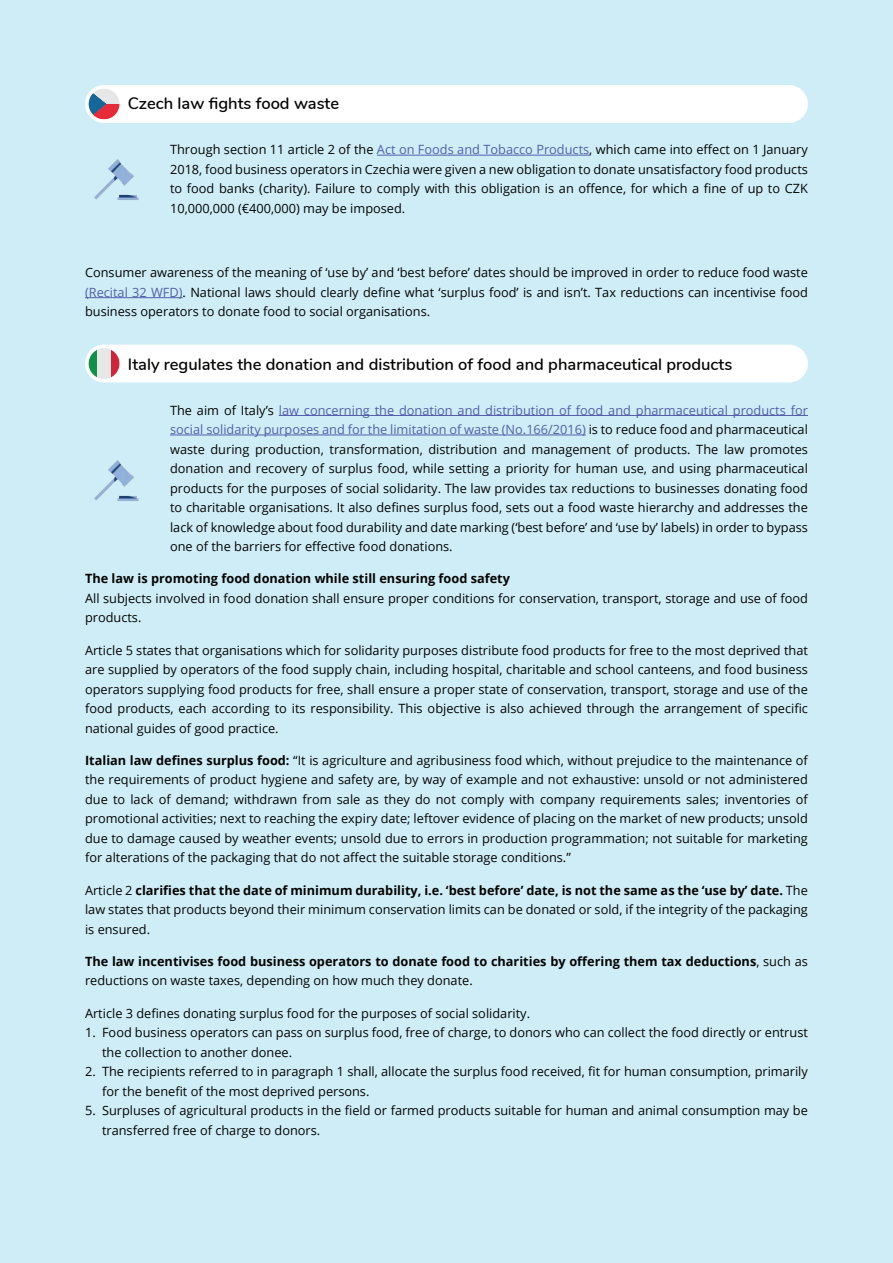
<style>
.page{position:relative;width:893px;height:1263px;background:#cfedf7}
.page>*{position:absolute;margin:0;border:0;box-sizing:border-box;transform-origin:0 0}
.t1{font:600 16.5px "Nunito";color:#040503}
.t2{font:12.75px/19.5px "Open Sans";color:#040503;text-align:justify}
.t3{font:700 12.75px/19.5px "Open Sans";color:#040503}
.s1{color:#535fab}
.s2{font-weight:700}
.s3{font-weight:400}
</style>
<div class="page">
<div style="left:85px;top:345px;width:723px;height:37px;background:#fff;border-radius:19px"></div>
<svg style="left:89px;top:348px;width:8px;height:31px"></svg>
<div style="left:97px;top:348px;width:14px;height:31px;background:#e6e7e6"></div>
<svg style="left:111px;top:350px;width:8px;height:28px"></svg>
<img style="left:94px;top:460px;width:45px;height:41px">
<div style="left:85px;top:85px;width:723px;height:38px;background:#fff;border-radius:19px"></div>
<svg style="left:89px;top:89px;width:30px;height:30px"></svg>
<hr style="left:377px;top:155px;width:212px;height:1px;background:#535fab">
<hr style="left:85px;top:297px;width:98px;height:1px;background:#535fab">
<hr style="left:279px;top:415px;width:529px;height:1px;background:#535fab">
<hr style="left:170px;top:435px;width:416px;height:1px;background:#535fab">
<img style="left:94px;top:159px;width:45px;height:41px">
<p class="t1" style="left:128px;top:91px;width:213px">Czech law fights food waste</p>
<p class="t2" style="left:170px;top:139px;width:639px">Through section 11 article 2 of the <span class="s1">Act on Foods and Tobacco Products</span>, which came into effect on 1 January 2018, food business operators in Czechia were given a new obligation to donate unsatisfactory food products to food banks (charity). Failure to comply with this obligation is an offence, for which a fine of up to CZK 10,000,000 (€400,000) may be imposed.</p>
<p class="t2" style="left:85px;top:262px;width:724px">Consumer awareness of the meaning of ‘use by’ and ‘best before’ dates should be improved in order to reduce food waste <span class="s1">(Recital 32 WFD)</span>. National laws should clearly define what ‘surplus food’ is and isn’t. Tax reductions can incentivise food business operators to donate food to social organisations.</p>
<p class="t1" style="left:128px;top:352px;width:606px">Italy regulates the donation and distribution of food and pharmaceutical products</p>
<p class="t2" style="left:170px;top:400px;width:639px">The aim of Italy’s <span class="s1">law concerning the donation and distribution of food and pharmaceutical products for social solidarity purposes and for the limitation of waste (No.166/2016)</span> is to reduce food and pharmaceutical waste during production, transformation, distribution and management of products. The law promotes donation and recovery of surplus food, while setting a priority for human use, and using pharmaceutical products for the purposes of social solidarity. The law provides tax reductions to businesses donating food to charitable organisations. It also defines surplus food, sets out a food waste hierarchy and addresses the lack of knowledge about food durability and date marking (‘best before’ and ‘use by’ labels) in order to bypass one of the barriers for effective food donations.</p>
<p class="t3" style="left:85px;top:568px;width:426px">The law is promoting food donation while still ensuring food safety</p>
<p class="t2" style="left:85px;top:588px;width:724px">All subjects involved in food donation shall ensure proper conditions for conservation, transport, storage and use of food products.</p>
<p class="t2" style="left:85px;top:640px;width:724px">Article 5 states that organisations which for solidarity purposes distribute food products for free to the most deprived that are supplied by operators of the food supply chain, including hospital, charitable and school canteens, and food business operators supplying food products for free, shall ensure a proper state of conservation, transport, storage and use of the food products, each according to its responsibility. This objective is also achieved through the arrangement of specific national guides of good practice.</p>
<p class="t2" style="left:85px;top:750px;width:724px"><span class="s2">Italian law defines surplus food:</span> “It is agriculture and agribusiness food which, without prejudice to the maintenance of the requirements of product hygiene and safety are, by way of example and not exhaustive: unsold or not administered due to lack of demand; withdrawn from sale as they do not comply with company requirements sales; inventories of promotional activities; next to reaching the expiry date; leftover evidence of placing on the market of new products; unsold due to damage caused by weather events; unsold due to errors in production programmation; not suitable for marketing for alterations of the packaging that do not affect the suitable storage conditions.”</p>
<p class="t2" style="left:85px;top:880px;width:724px">Article 2 <span class="s2">clarifies that the date of minimum durability, i.e. ‘best before’ date, is not the same as the ‘use by’ date.</span> The law states that products beyond their minimum conservation limits can be donated or sold, if the integrity of the packaging is ensured.</p>
<p class="t3" style="left:85px;top:951px;width:724px">The law incentivises food business operators to donate food to charities by offering them tax deductions<span class="s3">, such as reductions on waste taxes, depending on how much they donate.</span></p>
<p class="t2" style="left:85px;top:1003px;width:447px">Article 3 defines donating surplus food for the purposes of social solidarity.</p>
<p class="t2" style="left:102px;top:1022px;width:707px;text-indent:-17px">1. Food business operators can pass on surplus food, free of charge, to donors who can collect the food directly or entrust the collection to another donee.</p>
<p class="t2" style="left:102px;top:1061px;width:707px;text-indent:-17px">2. The recipients referred to in paragraph 1 shall, allocate the surplus food received, fit for human consumption, primarily for the benefit of the most deprived persons.</p>
<p class="t2" style="left:102px;top:1100px;width:707px;text-indent:-17px">5. Surpluses of agricultural products in the field or farmed products suitable for human and animal consumption may be transferred free of charge to donors.</p>
</div>
